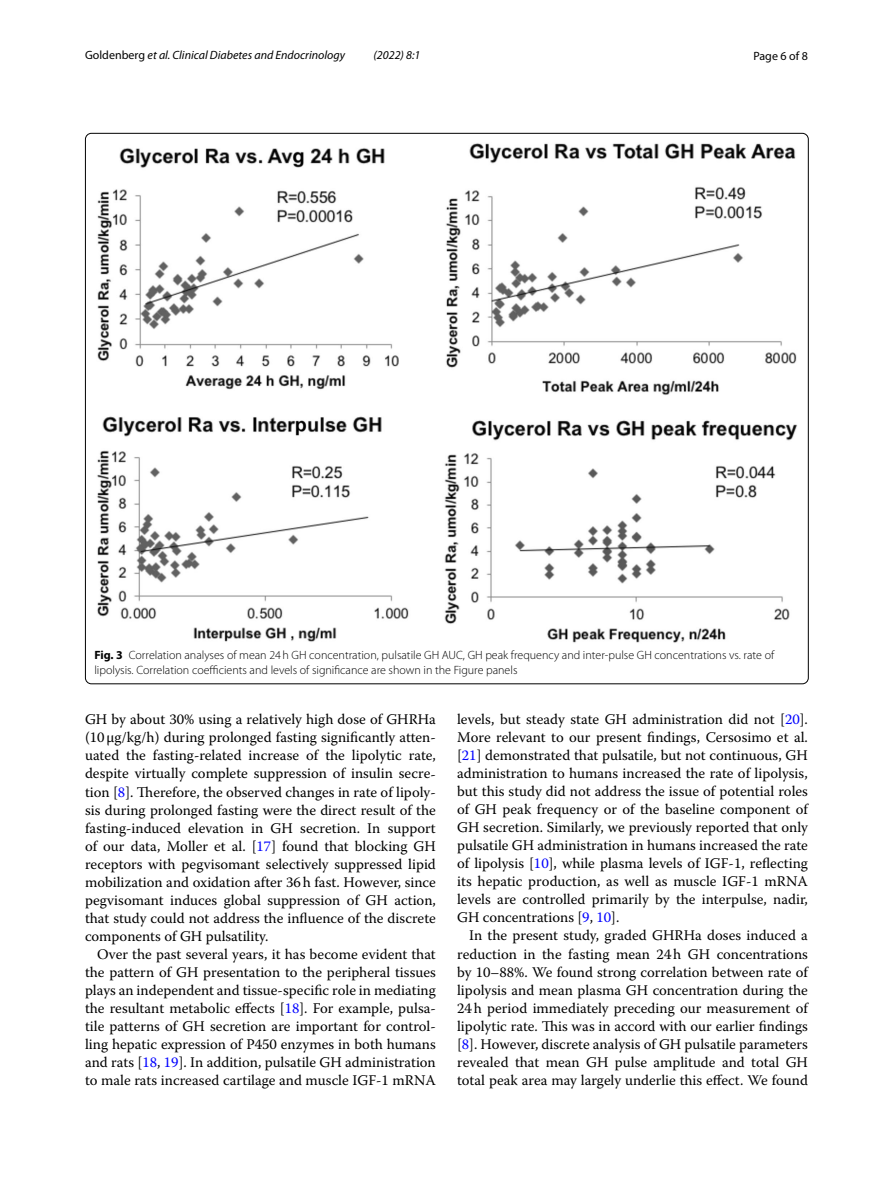
<style>
.page{position:relative;width:893px;height:1187px;background:#fff}
.page>*{position:absolute;margin:0;border:0;box-sizing:border-box;transform-origin:0 0}
.t1{font:14.7px/18px "Warnock Pro";color:#000;text-align:justify}
.t2{font:300 12px/15px "Myriad Pro";color:#000}
.t3{font:italic 12px "Myriad Pro";color:#000}
.t4{font:12px "Myriad Pro";color:#000}
.s1{font-style:normal}
.s2{font-weight:700}
.s3{color:#00f}
</style>
<div class="page">
<img style="left:97px;top:143px;width:700px;height:500px">
<p class="t3" style="left:85px;top:48px;width:262px"><span class="s1">Goldenberg</span> et al. Clinical Diabetes and Endocrinology</p>
<p class="t3" style="left:374px;top:48px;width:48px">(2022) 8:1</p>
<p class="t4" style="left:753px;top:48px;width:56px">Page 6 of 8</p>
<p class="t2" style="left:94px;top:647px;width:681px"><span class="s2">Fig. 3</span> Correlation analyses of mean 24h GH concentration, pulsatile GH AUC, GH peak frequency and inter-pulse GH concentrations vs. rate of lipolysis. Correlation coefficients and levels of significance are shown in the Figure panels</p>
<p class="t1" style="left:85px;top:710px;width:352px">GH by about 30% using a relatively high dose of GHRHa (10μg/kg/h) during prolonged fasting significantly atten&shy;uated the fasting-related increase of the lipolytic rate, despite virtually complete suppression of insulin secre&shy;tion [<span class="s3">8</span>]. Therefore, the observed changes in rate of lipoly&shy;sis during prolonged fasting were the direct result of the fasting-induced elevation in GH secretion. In support of our data, Moller et al. [<span class="s3">17</span>] found that blocking GH receptors with pegvisomant selectively suppressed lipid mobilization and oxidation after 36h fast. However, since pegvisomant induces global suppression of GH action, that study could not address the influence of the discrete components of GH pulsatility.</p>
<p class="t1" style="left:85px;top:944px;width:352px;text-indent:12px">Over the past several years, it has become evident that the pattern of GH presentation to the peripheral tissues plays an independent and tissue-specific role in mediating the resultant metabolic effects [<span class="s3">18</span>]. For example, pulsa&shy;tile patterns of GH secretion are important for control&shy;ling hepatic expression of P450 enzymes in both humans and rats [<span class="s3">18</span>, <span class="s3">19</span>]. In addition, pulsatile GH administration to male rats increased cartilage and muscle IGF-1 mRNA</p>
<p class="t1" style="left:457px;top:710px;width:352px">levels, but steady state GH administration did not [<span class="s3">20</span>].<br>More relevant to our present findings, Cersosimo et al. [<span class="s3">21</span>] demonstrated that pulsatile, but not continuous, GH administration to humans increased the rate of lipolysis, but this study did not address the issue of potential roles of GH peak frequency or of the baseline component of GH secretion. Similarly, we previously reported that only pulsatile GH administration in humans increased the rate of lipolysis [<span class="s3">10</span>], while plasma levels of IGF-1, reflecting its hepatic production, as well as muscle IGF-1 mRNA levels are controlled primarily by the interpulse, nadir, GH concentrations [<span class="s3">9</span>, <span class="s3">10</span>].</p>
<p class="t1" style="left:457px;top:926px;width:352px;text-indent:12px">In the present study, graded GHRHa doses induced a reduction in the fasting mean 24h GH concentrations by 10–88%. We found strong correlation between rate of lipolysis and mean plasma GH concentration during the 24h period immediately preceding our measurement of lipolytic rate. This was in accord with our earlier findings [<span class="s3">8</span>]. However, discrete analysis of GH pulsatile parameters revealed that mean GH pulse amplitude and total GH total peak area may largely underlie this effect. We found</p>
</div>
